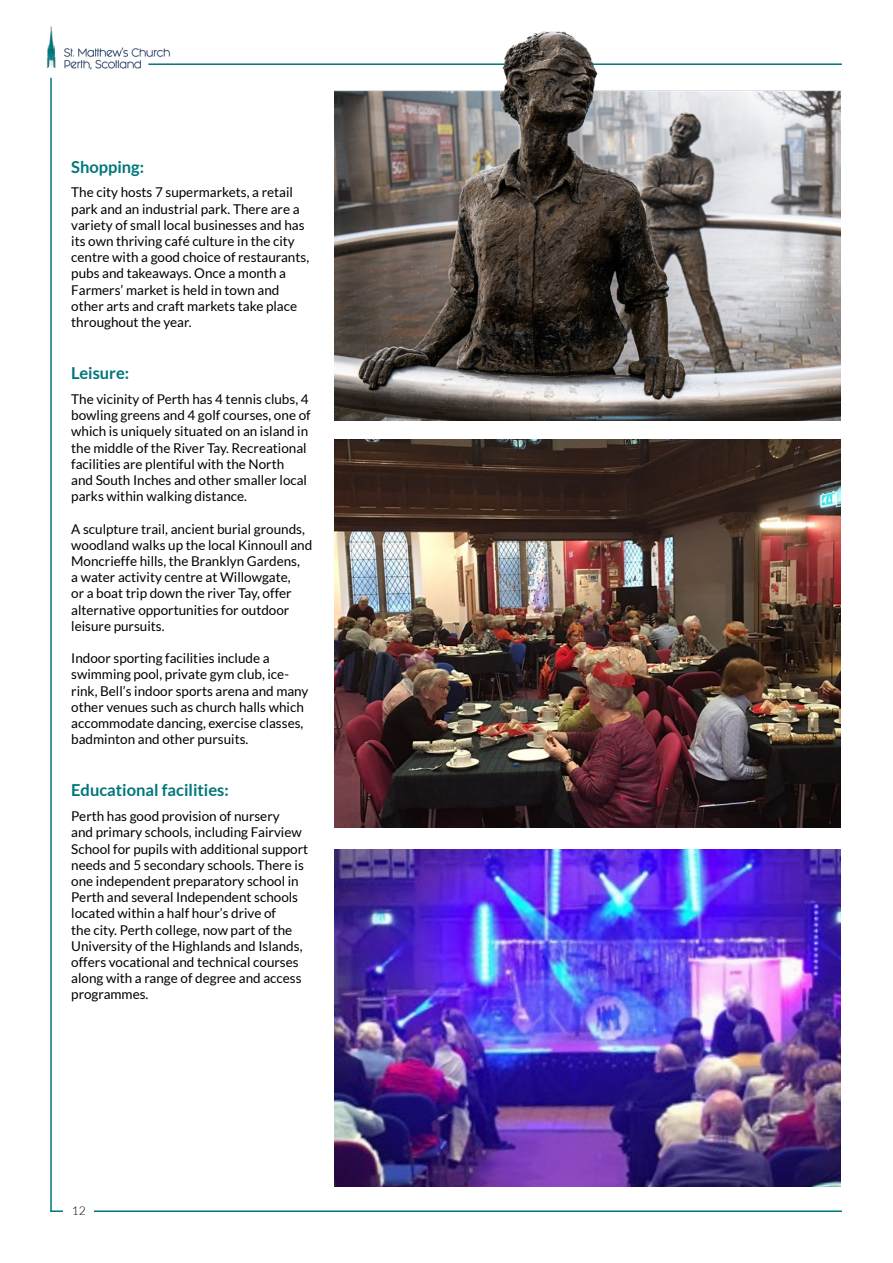
<style>
.page{position:relative;width:893px;height:1263px;background:#fff}
.page>*{position:absolute;margin:0;border:0;box-sizing:border-box;transform-origin:0 0}
.t1{font:700 16.5px "Lato";color:#00767a}
.t2{font:13.5px/16.2px "Lato";color:#000}
.t3{font:300 12px "Lato";color:#000}
</style>
<div class="page">
<img style="left:46px;top:25px;width:124px;height:45px">
<hr style="left:148px;top:63px;width:694px;height:2px;background:#00767a">
<hr style="left:50px;top:78px;width:2px;height:1134px;background:#00767a">
<hr style="left:50px;top:1210px;width:792px;height:2px;background:#00767a">
<div style="left:63px;top:1205px;width:31px;height:10px;background:#fff"></div>
<img style="left:335px;top:31px;width:506px;height:389px">
<img style="left:335px;top:440px;width:506px;height:387px">
<img style="left:335px;top:849px;width:506px;height:337px">
<p class="t1" style="left:71px;top:157px;width:74px">Shopping:</p>
<p class="t2" style="left:71px;top:184px;width:239px">The city hosts 7 supermarkets, a retail park and an industrial park. There are a variety of small local businesses and has its own thriving café culture in the city centre with a good choice of restaurants, pubs and takeaways. Once a month a Farmers’ market is held in town and other arts and craft markets take place throughout the year.</p>
<p class="t1" style="left:71px;top:364px;width:59px">Leisure:</p>
<p class="t2" style="left:71px;top:391px;width:241px">The vicinity of Perth has 4 tennis clubs, 4 bowling greens and 4 golf courses, one of which is uniquely situated on an island in the middle of the River Tay. Recreational facilities are plentiful with the North<br>and South Inches and other smaller local parks within walking distance.</p>
<p class="t2" style="left:71px;top:520px;width:243px">A sculpture trail, ancient burial grounds, woodland walks up the local Kinnoull and Moncrieffe hills, the Branklyn Gardens,<br>a water activity centre at Willowgate,<br>or a boat trip down the river Tay, offer alternative opportunities for outdoor leisure pursuits.</p>
<p class="t2" style="left:71px;top:650px;width:239px">Indoor sporting facilities include a swimming pool, private gym club, ice&shy;rink, Bell’s indoor sports arena and many other venues such as church halls which accommodate dancing, exercise classes, badminton and other pursuits.</p>
<p class="t1" style="left:71px;top:781px;width:159px">Educational facilities:</p>
<p class="t2" style="left:71px;top:808px;width:238px">Perth has good provision of nursery<br>and primary schools, including Fairview School for pupils with additional support needs and 5 secondary schools. There is one independent preparatory school in Perth and several Independent schools located within a half hour’s drive of<br>the city. Perth college, now part of the University of the Highlands and Islands, offers vocational and technical courses along with a range of degree and access programmes.</p>
<p class="t3" style="left:72px;top:1204px;width:15px">12</p>
</div>
